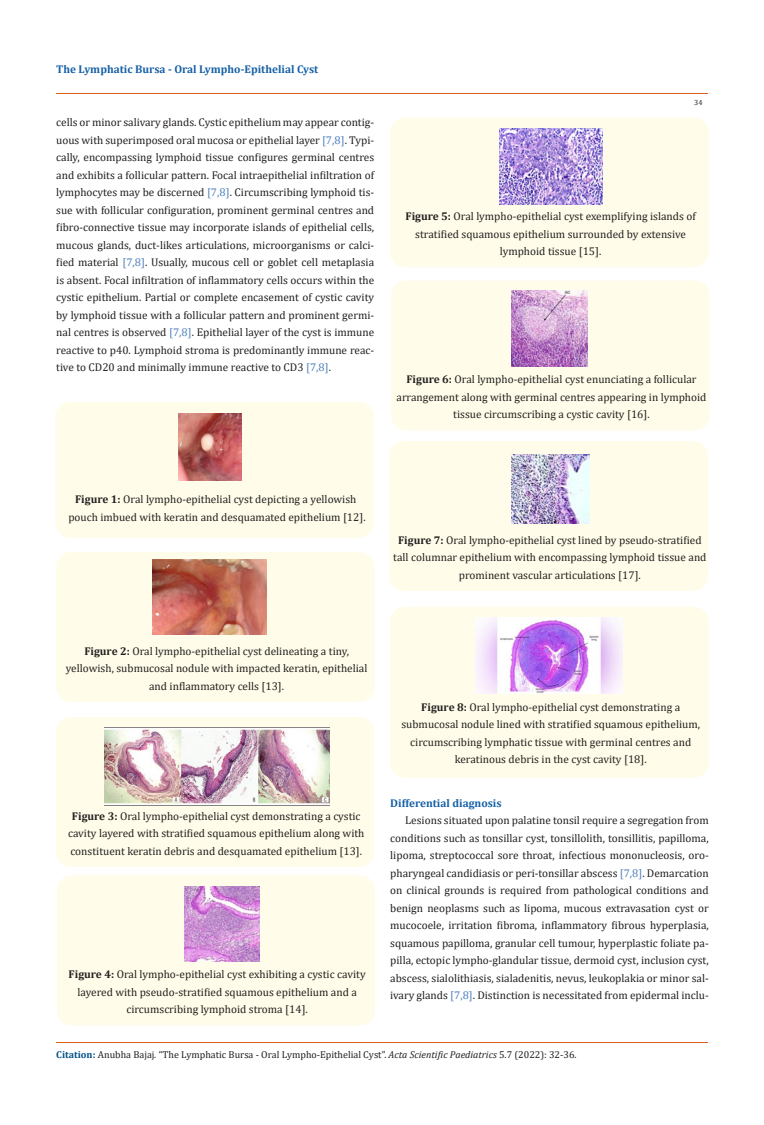
<style>
.page{position:relative;width:764px;height:1125px;background:#fff}
.page>*{position:absolute;margin:0;border:0;box-sizing:border-box;transform-origin:0 0}
.t1{font:11.25px/17.5px "Cambria";color:#231f20;text-align:center}
.t2{font:700 11.25px "Cambria";color:#1560a6}
.t3{font:10px "Cambria";color:#231f20}
.t4{font:7.5px "Cambria";color:#231f20}
.s1{color:#4f81bd}
.s2{font-weight:700}
.s3{font-weight:700;color:#035089}
.s4{font-style:italic}
</style>
<div class="page">
<hr style="left:56px;top:93px;width:652px;height:1px;background:#e05d1a">
<hr style="left:56px;top:1042px;width:652px;height:1px;background:#e05d1a">
<div style="left:55px;top:402px;width:319px;height:136px;background:#fffde9;border-radius:15px"></div>
<img style="left:178px;top:414px;width:63px;height:66px">
<div style="left:56px;top:552px;width:319px;height:150px;background:#fffde9;border-radius:15px"></div>
<img style="left:153px;top:559px;width:113px;height:76px">
<div style="left:56px;top:717px;width:318px;height:150px;background:#fffde9;border-radius:15px"></div>
<img style="left:104px;top:728px;width:225px;height:77px">
<div style="left:57px;top:875px;width:318px;height:150px;background:#fffde9;border-radius:15px"></div>
<img style="left:184px;top:886px;width:75px;height:75px">
<div style="left:390px;top:117px;width:318px;height:150px;background:#fffde9;border-radius:15px"></div>
<img style="left:499px;top:129px;width:103px;height:76px">
<div style="left:391px;top:281px;width:318px;height:150px;background:#fffde9;border-radius:15px"></div>
<img style="left:512px;top:291px;width:75px;height:75px">
<div style="left:389px;top:441px;width:319px;height:150px;background:#fffde9;border-radius:15px"></div>
<img style="left:511px;top:455px;width:79px;height:68px">
<div style="left:390px;top:607px;width:319px;height:171px;background:#fffde9;border-radius:15px"></div>
<img style="left:476px;top:617px;width:146px;height:76px">
<p class="t2" style="left:56px;top:61px;width:264px">The Lymphatic Bursa - Oral Lympho-Epithelial Cyst</p>
<p class="t1" style="left:56px;top:113px;width:319px;text-align:justify">cells or minor salivary glands. Cystic epithelium may appear contig&shy;uous with superimposed oral mucosa or epithelial layer <span class="s1">[7,8]</span>. Typi&shy;cally, encompassing lymphoid tissue configures germinal centres and exhibits a follicular pattern. Focal intraepithelial infiltration of lymphocytes may be discerned <span class="s1">[7,8]</span>. Circumscribing lymphoid tis&shy;sue with follicular configuration, prominent germinal centres and fibro-connective tissue may incorporate islands of epithelial cells, mucous glands, duct-likes articulations, microorganisms or calci&shy;fied material <span class="s1">[7,8]</span>. Usually, mucous cell or goblet cell metaplasia is absent. Focal infiltration of inflammatory cells occurs within the cystic epithelium. Partial or complete encasement of cystic cavity by lymphoid tissue with a follicular pattern and prominent germi&shy;nal centres is observed <span class="s1">[7,8]</span>. Epithelial layer of the cyst is immune reactive to p40. Lymphoid stroma is predominantly immune reac&shy;tive to CD20 and minimally immune reactive to CD3 <span class="s1">[7,8]</span>.</p>
<p class="t4" style="left:694px;top:98px;width:10px">34</p>
<p class="t1" style="left:405px;top:207px;width:292px"><span class="s2">Figure 5:</span> Oral lympho-epithelial cyst exemplifying islands of stratified squamous epithelium surrounded by extensive lymphoid tissue [15].</p>
<p class="t1" style="left:396px;top:371px;width:311px"><span class="s2">Figure 6:</span> Oral lympho-epithelial cyst enunciating a follicular arrangement along with germinal centres appearing in lymphoid tissue circumscribing a cystic cavity [16].</p>
<p class="t1" style="left:68px;top:491px;width:299px"><span class="s2">Figure 1:</span> Oral lympho-epithelial cyst depicting a yellowish pouch imbued with keratin and desquamated epithelium [12].</p>
<p class="t1" style="left:393px;top:531px;width:315px"><span class="s2">Figure 7:</span> Oral lympho-epithelial cyst lined by pseudo-stratified tall columnar epithelium with encompassing lymphoid tissue and prominent vascular articulations [17].</p>
<p class="t1" style="left:66px;top:642px;width:303px"><span class="s2">Figure 2:</span> Oral lympho-epithelial cyst delineating a tiny, yellowish, submucosal nodule with impacted keratin, epithelial and inflammatory cells [13].</p>
<p class="t1" style="left:68px;top:807px;width:298px"><span class="s2">Figure 3:</span> Oral lympho-epithelial cyst demonstrating a cystic cavity layered with stratified squamous epithelium along with constituent keratin debris and desquamated epithelium [13].</p>
<p class="t1" style="left:69px;top:966px;width:298px"><span class="s2">Figure 4:</span> Oral lympho-epithelial cyst exhibiting a cystic cavity layered with pseudo-stratified squamous epithelium and a circumscribing lymphoid stroma [14].</p>
<p class="t1" style="left:401px;top:698px;width:300px"><span class="s2">Figure 8:</span> Oral lympho-epithelial cyst demonstrating a submucosal nodule lined with stratified squamous epithelium, circumscribing lymphatic tissue with germinal centres and keratinous debris in the cyst cavity [18].</p>
<p class="t2" style="left:390px;top:795px;width:113px">Differential diagnosis</p>
<p class="t1" style="left:390px;top:812px;width:320px;text-align:justify;text-indent:15px">Lesions situated upon palatine tonsil require a segregation from conditions such as tonsillar cyst, tonsillolith, tonsillitis, papilloma, lipoma, streptococcal sore throat, infectious mononucleosis, oro&shy;pharyngeal candidiasis or peri-tonsillar abscess <span class="s1">[7,8]</span>. Demarcation on clinical grounds is required from pathological conditions and benign neoplasms such as lipoma, mucous extravasation cyst or mucocoele, irritation fibroma, inflammatory fibrous hyperplasia, squamous papilloma, granular cell tumour, hyperplastic foliate pa&shy;pilla, ectopic lympho-glandular tissue, dermoid cyst, inclusion cyst, abscess, sialolithiasis, sialadenitis, nevus, leukoplakia or minor sal&shy;ivary glands <span class="s1">[7,8]</span>. Distinction is necessitated from epidermal inclu-</p>
<p class="t3" style="left:56px;top:1049px;width:522px"><span class="s3">Citation:</span> Anubha Bajaj<span class="s4">.</span> “The Lymphatic Bursa - Oral Lympho-Epithelial Cyst”. <span class="s4">Acta Scientific Paediatrics</span> 5.7 (2022): 32-36.</p>
</div>
